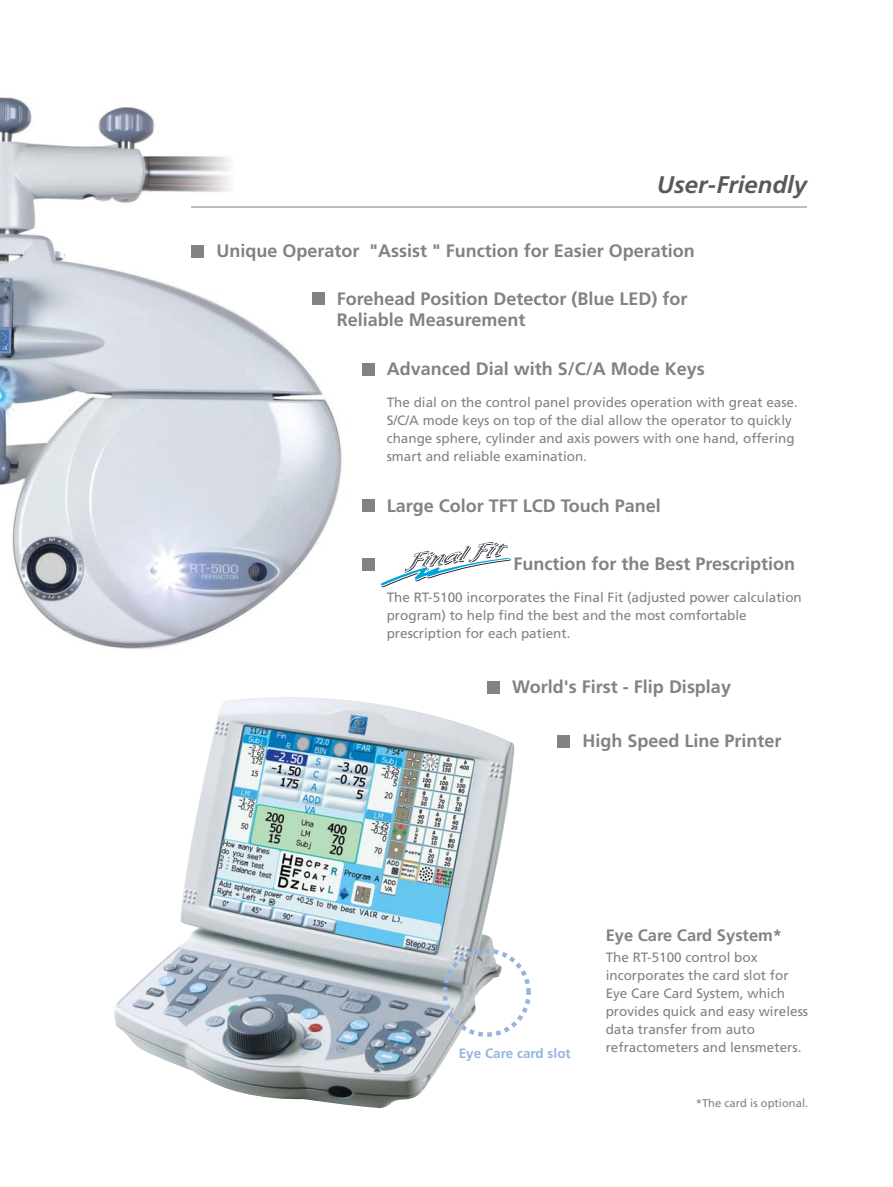
<style>
.page{position:relative;width:893px;height:1187px;background:#fff}
.page>*{position:absolute;margin:0;border:0;box-sizing:border-box;transform-origin:0 0}
.t1{font:italic 700 24px "Frutiger";color:#58595b}
.t2{font:700 18px/21.8px "Frutiger";color:#808285}
.t3{font:700 16.5px "Frutiger";color:#808285}
.t4{font:13.5px/18px "Frutiger";color:#808285}
.t5{font:700 13.5px "Frutiger";color:#95b5df}
.t6{font:11.25px "Frutiger";color:#808285}
</style>
<div class="page">
<img style="left:0;top:97px;width:368px;height:552px">
<img style="left:114px;top:697px;width:401px;height:410px">
<hr style="left:191px;top:207px;width:616px;height:1px;background:#808285">
<div style="left:191px;top:245px;width:13px;height:12px;background:#808285"></div>
<div style="left:312px;top:292px;width:13px;height:13px;background:#808285"></div>
<div style="left:362px;top:363px;width:12px;height:13px;background:#808285"></div>
<div style="left:362px;top:499px;width:12px;height:13px;background:#808285"></div>
<div style="left:487px;top:681px;width:13px;height:12px;background:#808285"></div>
<div style="left:557px;top:735px;width:13px;height:13px;background:#808285"></div>
<svg style="left:380px;top:541px;width:131px;height:46px"></svg>
<div style="left:362px;top:558px;width:12px;height:12px;background:#808285"></div>
<div style="left:442px;top:948px;width:89px;height:88px;border:4px dashed #95b5df;border-radius:50%"></div>
<h1 class="t1" style="left:657px;top:175px;width:152px">User-Friendly</h1>
<h2 class="t2" style="left:216px;top:241px;width:480px">Unique Operator "Assist " Function for Easier Operation</h2>
<h2 class="t2" style="left:337px;top:289px;width:352px">Forehead Position Detector (Blue LED) for<br>Reliable Measurement</h2>
<h2 class="t2" style="left:387px;top:359px;width:320px">Advanced Dial with S/C/A Mode Keys</h2>
<p class="t4" style="left:387px;top:394px;width:413px">The dial on the control panel provides operation with great ease.<br>S/C/A mode keys on top of the dial allow the operator to quickly change sphere, cylinder and axis powers with one hand, offering smart and reliable examination.</p>
<h2 class="t2" style="left:387px;top:496px;width:276px">Large Color TFT LCD Touch Panel</h2>
<h2 class="t2" style="left:514px;top:554px;width:283px">Function for the Best Prescription</h2>
<p class="t4" style="left:387px;top:589px;width:417px">The RT-5100 incorporates the Final Fit (adjusted power calculation program) to help find the best and the most comfortable prescription for each patient.</p>
<h2 class="t2" style="left:512px;top:677px;width:220px">World's First - Flip Display</h2>
<h2 class="t2" style="left:582px;top:731px;width:201px">High Speed Line Printer</h2>
<p class="t5" style="left:459px;top:1047px;width:114px">Eye Care card slot</p>
<p class="t3" style="left:606px;top:928px;width:178px">Eye Care Card System*</p>
<p class="t4" style="left:606px;top:948px;width:204px">The RT-5100 control box incorporates the card slot for<br>Eye Care Card System, which provides quick and easy wireless data transfer from auto refractometers and lensmeters.</p>
<p class="t6" style="left:696px;top:1098px;width:114px">*The card is optional.</p>
</div>
